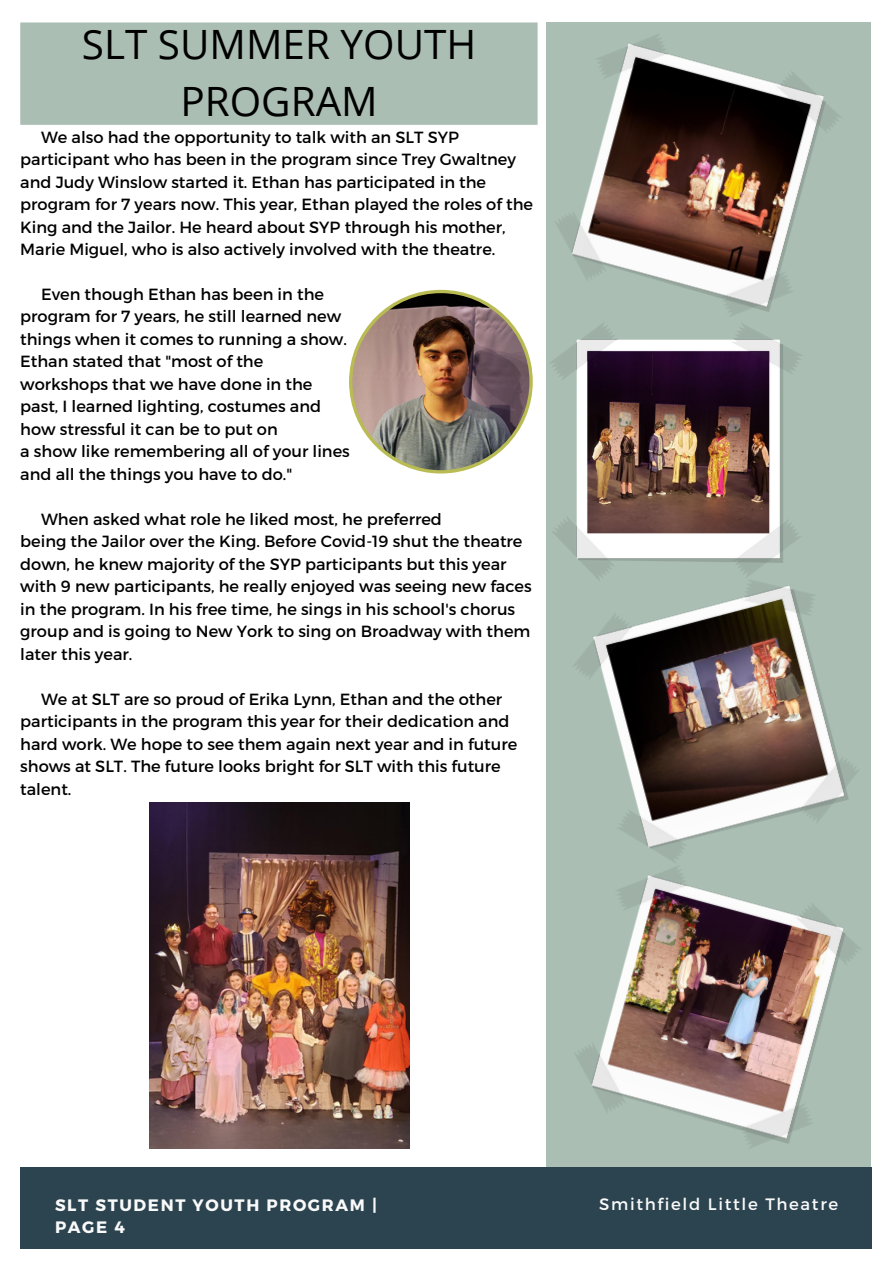
<style>
.page{position:relative;width:893px;height:1264px;background:#fff}
.page>*{position:absolute;margin:0;border:0;box-sizing:border-box;transform-origin:0 0}
.t1{font:40.35px/56.2px "Open Sans";color:#000;text-align:center}
.t2{font:700 16.5px/22.5px "Montserrat";letter-spacing:.1em;color:#fafafa}
.t3{font:16.5px "Montserrat";letter-spacing:.1em;color:#fafafa}
.t4{font:16.2px/22.5px "Montserrat";color:#000}
</style>
<div class="page">
<div style="left:546px;top:22px;width:324px;height:1145px;background:#aabeb3"></div>
<div style="left:20px;top:1167px;width:851px;height:81px;background:#2c4450"></div>
<div style="left:21px;top:24px;width:515px;height:100px;background:#aabeb3"></div>
<hr style="left:20px;top:25px;width:3px;height:97px;background:#aabeb3">
<hr style="left:535px;top:25px;width:2px;height:97px;background:#aabeb3">
<hr style="left:23px;top:122px;width:512px;height:3px;background:#aabeb3">
<hr style="left:23px;top:22px;width:512px;height:3px;background:#aabeb3">
<img style="left:550px;top:336px;width:253px;height:225px">
<img style="left:574px;top:561px;width:297px;height:289px">
<img style="left:575px;top:850px;width:296px;height:317px">
<img style="left:556px;top:35px;width:284px;height:301px">
<img style="left:349px;top:290px;width:183px;height:183px">
<img style="left:149px;top:802px;width:260px;height:346px">
<h1 class="t1" style="left:82px;top:16px;width:396px">SLT SUMMER YOUTH<br>PROGRAM</h1>
<p class="t4" style="left:20px;top:125px;width:514px;text-indent:21px">We also had the opportunity to talk with an SLT SYP participant who has been in the program since Trey Gwaltney and Judy Winslow started it. Ethan has participated in the program for 7 years now. This year, Ethan played the roles of the King and the Jailor. He heard about SYP through his mother, Marie Miguel, who is also actively involved with the theatre.</p>
<p class="t4" style="left:20px;top:282px;width:331px;text-indent:21px">Even though Ethan has been in the program for 7 years, he still learned new things when it comes to running a show.<br>Ethan stated that "most of the workshops that we have done in the past, I learned lighting, costumes and how stressful it can be to put on<br>a show like remembering all of your lines and all the things you have to do."</p>
<p class="t4" style="left:20px;top:507px;width:513px;text-indent:21px">When asked what role he liked most, he preferred<br>being the Jailor over the King. Before Covid-19 shut the theatre down, he knew majority of the SYP participants but this year with 9 new participants, he really enjoyed was seeing new faces in the program. In his free time, he sings in his school's chorus group and is going to New York to sing on Broadway with them later this year.</p>
<p class="t4" style="left:20px;top:687px;width:498px;text-indent:21px">We at SLT are so proud of Erika Lynn, Ethan and the other participants in the program this year for their dedication and hard work. We hope to see them again next year and in future shows at SLT. The future looks bright for SLT with this future talent.</p>
<p class="t2" style="left:55px;top:1192px;width:323px">SLT STUDENT YOUTH PROGRAM |<br>PAGE 4</p>
<p class="t3" style="left:599px;top:1193px;width:240px">Smithfield Little Theatre</p>
</div>
